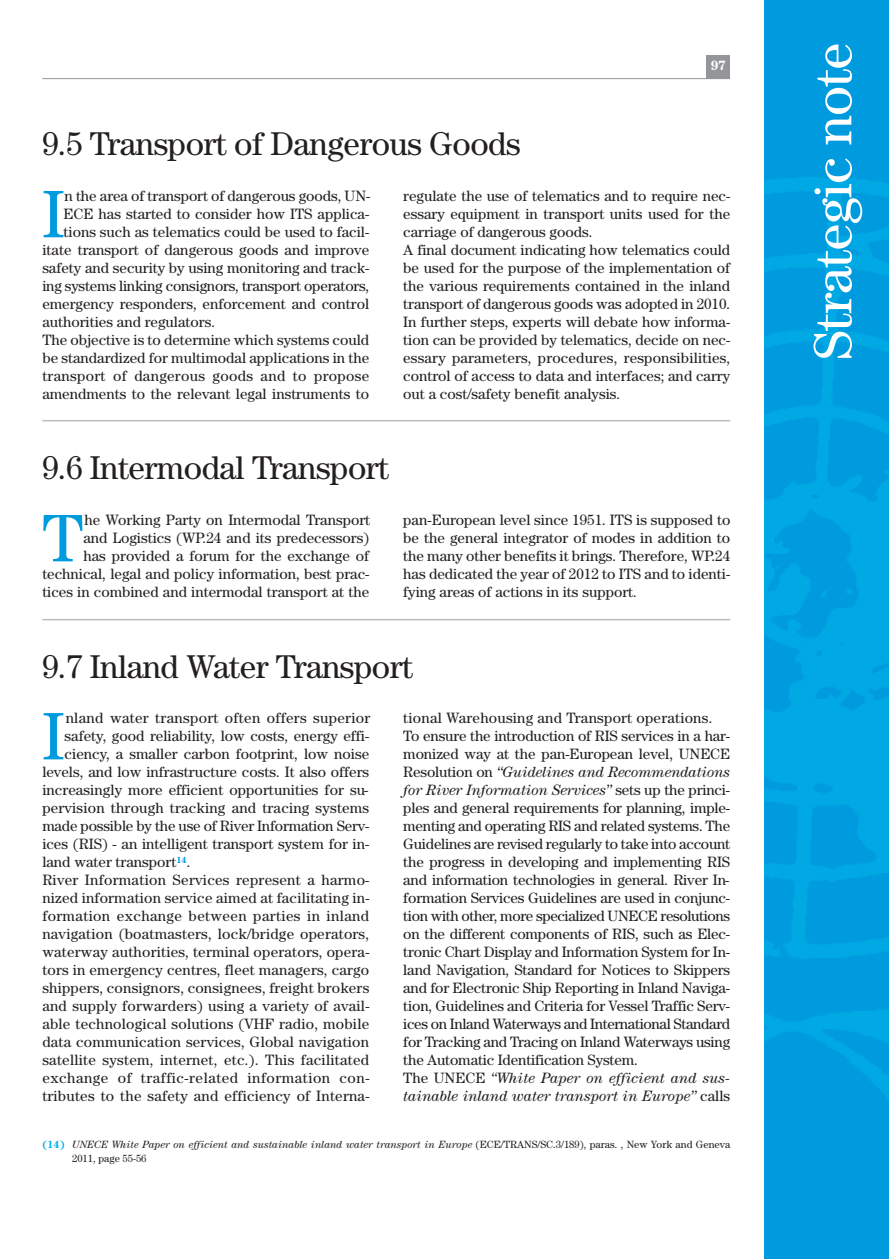
<style>
.page{position:relative;width:889px;height:1259px;background:#fff}
.page>*{position:absolute;margin:0;border:0;box-sizing:border-box;transform-origin:0 0}
.t1{font:67.35px "Century";color:#009bdf}
.t2{font:54px "Century";letter-spacing:-.015em;color:#fff}
.t3{font:33px "Century";letter-spacing:-.015em;color:#231f20}
.t4{font:15px/18px "Century";color:#231f20}
.t5{font:15px "Century";letter-spacing:.02em;color:#231f20}
.t6{font:15px "Century";letter-spacing:.035em;color:#231f20}
.t7{font:15px "Century";letter-spacing:.025em;color:#231f20}
.t8{font:700 13.5px "Century";color:#fff}
.t9{font:italic 10.5px/13.5px "Century";color:#231f20}
.s1{font-style:italic}
.s2{font-weight:700;font-style:normal;color:#00aeef}
.s3{font-style:normal}
</style>
<div class="page">
<hr style="left:42px;top:78px;width:688px;height:1px;background:#939598">
<div style="left:764px;top:0;width:125px;height:1259px;background:#009bdf"></div>
<img style="left:764px;top:177px;width:125px;height:922px">
<div style="left:706px;top:55px;width:24px;height:24px;background:#939598"></div>
<hr style="left:42px;top:420px;width:688px;height:1px;background:#bbbdc0">
<hr style="left:42px;top:619px;width:688px;height:1px;background:#bbbdc0">
<h3 class="t3" style="left:42px;top:133px;width:480px">9.5 Transport of Dangerous Goods</h3>
<p class="t8" style="left:710px;top:61px;width:17px">97</p>
<h1 class="t1" style="left:42px;top:191px;width:24px">I</h1>
<p class="t4" style="left:65px;top:188px;width:307px">n the area of transport of dangerous goods, UN-</p>
<p class="t4" style="left:64px;top:206px;width:307px">ECE has started to consider how ITS applica-</p>
<p class="t4" style="left:64px;top:224px;width:307px">tions such as telematics could be used to facil-</p>
<p class="t4" style="left:42px;top:242px;width:328px">itate transport of dangerous goods and improve</p>
<p class="t4" style="left:42px;top:260px;width:328px">safety and security by using monitoring and track-</p>
<p class="t4" style="left:42px;top:278px;width:328px">ing systems linking consignors, transport operators,</p>
<p class="t4" style="left:42px;top:296px;width:328px">emergency responders, enforcement and control</p>
<p class="t4" style="left:42px;top:314px;width:174px">authorities and regulators.</p>
<p class="t4" style="left:42px;top:332px;width:328px">The objective is to determine which systems could</p>
<p class="t4" style="left:42px;top:350px;width:328px">be standardized for multimodal applications in the</p>
<p class="t5" style="left:42px;top:371px;width:328px">transport of dangerous goods and to propose</p>
<p class="t4" style="left:42px;top:386px;width:328px">amendments to the relevant legal instruments to</p>
<p class="t4" style="left:403px;top:188px;width:328px">regulate the use of telematics and to require nec&shy;essary equipment in transport units used for the carriage of dangerous goods.<br>A final document indicating how telematics could be used for the purpose of the implementation of the various requirements contained in the inland transport of dangerous goods was adopted in 2010.<br>In further steps, experts will debate how informa&shy;tion can be provided by telematics, decide on nec&shy;essary parameters, procedures, responsibilities, control of access to data and interfaces; and carry out a cost/safety benefit analysis.</p>
<h3 class="t3" style="left:42px;top:457px;width:348px">9.6 Intermodal Transport</h3>
<p class="t4" style="left:42px;top:512px;width:329px;text-align:right">he Working Party on Intermodal Transport<br>and Logistics (WP.24 and its predecessors)<br>has provided a forum for the exchange of technical, legal and policy information, best prac&shy;tices in combined and intermodal transport at the</p>
<p class="t4" style="left:403px;top:512px;width:328px;text-align:justify">pan-European level since 1951. ITS is supposed to be the general integrator of modes in addition to the many other benefits it brings. Therefore, WP.24 has dedicated the year of 2012 to ITS and to identi&shy;fying areas of actions in its support.</p>
<h1 class="t1" style="left:42px;top:515px;width:43px">T</h1>
<h3 class="t3" style="left:42px;top:656px;width:372px">9.7 Inland Water Transport</h3>
<h1 class="t1" style="left:42px;top:713px;width:24px">I</h1>
<p class="t5" style="left:66px;top:713px;width:306px">nland water transport often offers superior</p>
<p class="t4" style="left:65px;top:728px;width:306px">safety, good reliability, low costs, energy effi-</p>
<p class="t4" style="left:65px;top:746px;width:306px">ciency, a smaller carbon footprint, low noise</p>
<p class="t4" style="left:42px;top:764px;width:328px">levels, and low infrastructure costs. It also offers</p>
<p class="t4" style="left:42px;top:782px;width:327px">increasingly more efficient opportunities for su-</p>
<p class="t4" style="left:42px;top:800px;width:328px">pervision through tracking and tracing systems</p>
<p class="t4" style="left:42px;top:818px;width:328px">made possible by the use of River Information Serv-</p>
<p class="t4" style="left:42px;top:836px;width:328px">ices (RIS) - an intelligent transport system for in-</p>
<p class="t4" style="left:42px;top:854px;width:150px">land water transport<sup>14</sup>.</p>
<p class="t5" style="left:42px;top:875px;width:328px">River Information Services represent a harmo-</p>
<p class="t4" style="left:42px;top:890px;width:329px">nized information service aimed at facilitating in-</p>
<p class="t7" style="left:42px;top:911px;width:328px">formation exchange between parties in inland</p>
<p class="t4" style="left:42px;top:926px;width:328px">navigation (boatmasters, lock/bridge operators,</p>
<p class="t4" style="left:42px;top:944px;width:329px">waterway authorities, terminal operators, opera-</p>
<p class="t4" style="left:42px;top:962px;width:328px">tors in emergency centres, fleet managers, cargo</p>
<p class="t4" style="left:42px;top:980px;width:328px">shippers, consignors, consignees, freight brokers</p>
<p class="t4" style="left:42px;top:998px;width:329px">and supply forwarders) using a variety of avail-</p>
<p class="t4" style="left:42px;top:1016px;width:328px">able technological solutions (VHF radio, mobile</p>
<p class="t4" style="left:42px;top:1034px;width:328px">data communication services, Global navigation</p>
<p class="t4" style="left:42px;top:1052px;width:328px">satellite system, internet, etc.). This facilitated</p>
<p class="t6" style="left:42px;top:1073px;width:329px">exchange of traffic-related information con-</p>
<p class="t4" style="left:42px;top:1088px;width:329px">tributes to the safety and efficiency of Interna-</p>
<p class="t4" style="left:403px;top:710px;width:328px">tional Warehousing and Transport operations.<br>To ensure the introduction of RIS services in a har&shy;monized way at the pan-European level, UNECE Resolution on <span class="s1">“Guidelines and Recommendations for River Information Services”</span> sets up the princi&shy;ples and general requirements for planning, imple&shy;menting and operating RIS and related systems. The Guidelines are revised regularly to take into account the progress in developing and implementing RIS and information technologies in general. River In&shy;formation Services Guidelines are used in conjunc&shy;tion with other, more specialized UNECE resolutions on the different components of RIS, such as Elec&shy;tronic Chart Display and Information System for In&shy;land Navigation, Standard for Notices to Skippers and for Electronic Ship Reporting in Inland Naviga&shy;tion, Guidelines and Criteria for Vessel Traffic Serv&shy;ices on Inland Waterways and International Standard for Tracking and Tracing on Inland Waterways using the Automatic Identification System.<br>The UNECE <span class="s1">“White Paper on efficient and sus&shy;tainable inland water transport in Europe”</span> calls</p>
<p class="t9" style="left:72px;top:1138px;width:659px;text-indent:-30px"><span class="s2">(14)</span> UNECE White Paper on efficient and sustainable inland water transport in Europe <span class="s3">(ECE/TRANS/SC.3/189), paras. , New York and Geneva<br>2011, page 55-56</span></p>
<h2 class="t2" style="left:814px;top:360px;width:319px;rotate:-90deg">Strategic note</h2>
</div>
